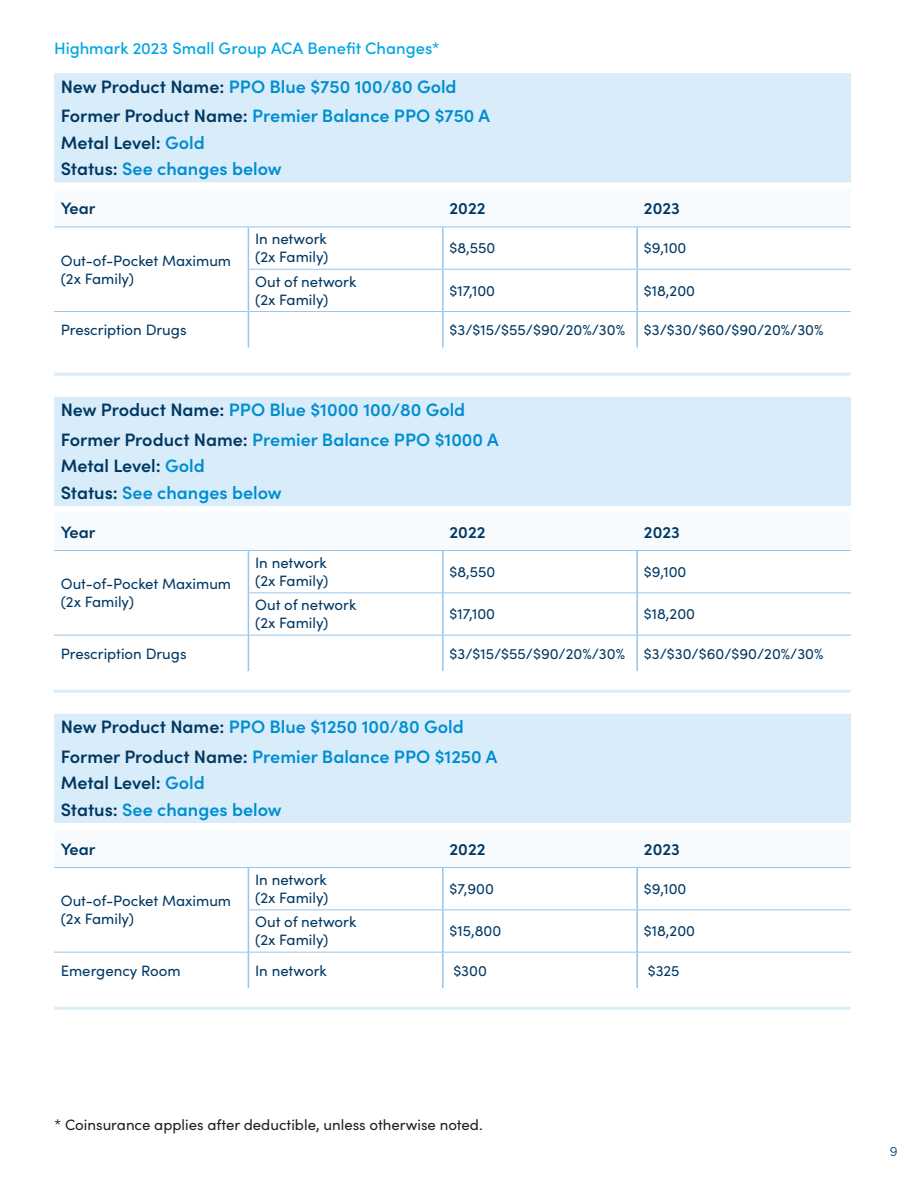
<style>
.page{position:relative;width:918px;height:1188px;background:#fff}
.page>*{position:absolute;margin:0;border:0;box-sizing:border-box;transform-origin:0 0}
.t1{font:600 18px "Sofia Pro";color:#008dd1}
.t2{font:600 18px "Sofia Pro";letter-spacing:-.005em;color:#003863}
.t3{font:500 16.5px "Sofia Pro";color:#00a5e3}
.Main_Body_Cell_1{font:600 16.5px "Sofia Pro";color:#003863}
.Main_Body_Cell_1-2{font:15px/18px "Sofia Pro";color:#003863}
.t4{font:15px "Sofia Pro";color:#231f20}
.t5{font:300 13.5px "Sofia Pro";color:#003863}
.s1{color:#003863}
.s2{color:#008dd1}
</style>
<div class="page">
<div style="left:54px;top:73px;width:797px;height:109px;background:#d8edf9"></div>
<svg style="left:54px;top:226px;width:797px;height:1px"></svg>
<hr style="left:249px;top:269px;width:193px;height:1px;background:#98c5e9">
<hr style="left:444px;top:269px;width:192px;height:1px;background:#98c5e9">
<hr style="left:638px;top:269px;width:213px;height:1px;background:#98c5e9">
<hr style="left:54px;top:311px;width:194px;height:1px;background:#98c5e9">
<hr style="left:249px;top:311px;width:193px;height:1px;background:#98c5e9">
<hr style="left:444px;top:311px;width:192px;height:1px;background:#98c5e9">
<hr style="left:638px;top:311px;width:213px;height:1px;background:#98c5e9">
<hr style="left:248px;top:227px;width:1px;height:42px;background:#98c5e9">
<hr style="left:442px;top:227px;width:2px;height:42px;background:#98c5e9">
<hr style="left:248px;top:269px;width:1px;height:43px;background:#98c5e9">
<hr style="left:442px;top:269px;width:2px;height:43px;background:#98c5e9">
<hr style="left:248px;top:312px;width:1px;height:36px;background:#98c5e9">
<hr style="left:442px;top:312px;width:2px;height:36px;background:#98c5e9">
<hr style="left:636px;top:227px;width:2px;height:42px;background:#98c5e9">
<hr style="left:636px;top:269px;width:2px;height:43px;background:#98c5e9">
<hr style="left:636px;top:312px;width:2px;height:36px;background:#98c5e9">
<hr style="left:54px;top:227px;width:194px;height:1px;background:#98c5e9">
<hr style="left:248px;top:227px;width:195px;height:1px;background:#98c5e9">
<hr style="left:443px;top:227px;width:194px;height:1px;background:#98c5e9">
<hr style="left:637px;top:227px;width:214px;height:1px;background:#98c5e9">
<hr style="left:54px;top:373px;width:796px;height:3px;background:#d9edf9">
<div style="left:54px;top:397px;width:797px;height:109px;background:#d8edf9"></div>
<hr style="left:249px;top:592px;width:193px;height:1px;background:#98c5e9">
<hr style="left:444px;top:592px;width:192px;height:1px;background:#98c5e9">
<hr style="left:638px;top:592px;width:213px;height:1px;background:#98c5e9">
<hr style="left:54px;top:635px;width:194px;height:1px;background:#98c5e9">
<hr style="left:249px;top:635px;width:193px;height:1px;background:#98c5e9">
<hr style="left:444px;top:635px;width:192px;height:1px;background:#98c5e9">
<hr style="left:638px;top:635px;width:213px;height:1px;background:#98c5e9">
<hr style="left:248px;top:551px;width:1px;height:42px;background:#98c5e9">
<hr style="left:442px;top:551px;width:2px;height:42px;background:#98c5e9">
<hr style="left:248px;top:593px;width:1px;height:42px;background:#98c5e9">
<hr style="left:442px;top:593px;width:2px;height:42px;background:#98c5e9">
<hr style="left:248px;top:635px;width:1px;height:36px;background:#98c5e9">
<hr style="left:442px;top:635px;width:2px;height:36px;background:#98c5e9">
<hr style="left:636px;top:551px;width:2px;height:42px;background:#98c5e9">
<hr style="left:636px;top:593px;width:2px;height:42px;background:#98c5e9">
<hr style="left:636px;top:635px;width:2px;height:36px;background:#98c5e9">
<hr style="left:54px;top:550px;width:194px;height:1px;background:#98c5e9">
<hr style="left:248px;top:550px;width:195px;height:1px;background:#98c5e9">
<hr style="left:443px;top:550px;width:194px;height:1px;background:#98c5e9">
<hr style="left:637px;top:550px;width:214px;height:1px;background:#98c5e9">
<hr style="left:54px;top:690px;width:796px;height:3px;background:#d9edf9">
<div style="left:54px;top:714px;width:797px;height:109px;background:#d8edf9"></div>
<hr style="left:249px;top:909px;width:193px;height:1px;background:#98c5e9">
<hr style="left:444px;top:909px;width:192px;height:1px;background:#98c5e9">
<hr style="left:638px;top:909px;width:213px;height:1px;background:#98c5e9">
<hr style="left:54px;top:952px;width:194px;height:1px;background:#98c5e9">
<hr style="left:249px;top:952px;width:193px;height:1px;background:#98c5e9">
<hr style="left:444px;top:952px;width:192px;height:1px;background:#98c5e9">
<hr style="left:638px;top:952px;width:213px;height:1px;background:#98c5e9">
<hr style="left:248px;top:868px;width:1px;height:42px;background:#98c5e9">
<hr style="left:442px;top:868px;width:2px;height:42px;background:#98c5e9">
<hr style="left:248px;top:910px;width:1px;height:42px;background:#98c5e9">
<hr style="left:442px;top:910px;width:2px;height:42px;background:#98c5e9">
<hr style="left:248px;top:952px;width:1px;height:36px;background:#98c5e9">
<hr style="left:442px;top:952px;width:2px;height:36px;background:#98c5e9">
<hr style="left:636px;top:868px;width:2px;height:42px;background:#98c5e9">
<hr style="left:636px;top:910px;width:2px;height:42px;background:#98c5e9">
<hr style="left:636px;top:952px;width:2px;height:36px;background:#98c5e9">
<hr style="left:54px;top:867px;width:194px;height:1px;background:#98c5e9">
<hr style="left:248px;top:867px;width:195px;height:1px;background:#98c5e9">
<hr style="left:443px;top:867px;width:194px;height:1px;background:#98c5e9">
<hr style="left:637px;top:867px;width:214px;height:1px;background:#98c5e9">
<hr style="left:54px;top:1007px;width:796px;height:3px;background:#d9edf9">
<p class="t3" style="left:54px;top:36px;width:387px">Highmark 2023 Small Group ACA Benefit Changes*</p>
<p class="t1" style="left:61px;top:73px;width:397px"><span class="s1">New Product Name:</span> PPO Blue $750 100/80 Gold</p>
<p class="t1" style="left:61px;top:102px;width:431px"><span class="s1">Former Product Name:</span> Premier Balance PPO $750 A</p>
<p class="t2" style="left:61px;top:129px;width:146px">Metal Level: <span class="s2">Gold</span></p>
<p class="t1" style="left:61px;top:155px;width:223px"><span class="s1">Status:</span> See changes below</p>
<p class="Main_Body_Cell_1" style="left:61px;top:196px;width:36px">Year</p>
<p class="Main_Body_Cell_1" style="left:450px;top:196px;width:38px">2022</p>
<p class="Main_Body_Cell_1" style="left:644px;top:196px;width:37px">2023</p>
<p class="Main_Body_Cell_1-2" style="left:61px;top:251px;width:172px">Out-of-Pocket Maximum (2x Family)</p>
<p class="Main_Body_Cell_1-2" style="left:255px;top:229px;width:75px">In network (2x Family)</p>
<p class="Main_Body_Cell_1-2" style="left:450px;top:238px;width:47px">$8,550</p>
<p class="Main_Body_Cell_1-2" style="left:644px;top:238px;width:44px">$9,100</p>
<p class="Main_Body_Cell_1-2" style="left:255px;top:272px;width:103px">Out of network (2x Family)</p>
<p class="Main_Body_Cell_1-2" style="left:450px;top:281px;width:47px">$17,100</p>
<p class="Main_Body_Cell_1-2" style="left:644px;top:281px;width:53px">$18,200</p>
<p class="Main_Body_Cell_1-2" style="left:61px;top:320px;width:127px">Prescription Drugs</p>
<p class="Main_Body_Cell_1-2" style="left:450px;top:320px;width:177px">$3/$15/$55/$90/20%/30%</p>
<p class="Main_Body_Cell_1-2" style="left:644px;top:320px;width:181px">$3/$30/$60/$90/20%/30%</p>
<p class="t1" style="left:61px;top:397px;width:406px"><span class="s1">New Product Name:</span> PPO Blue $1000 100/80 Gold</p>
<p class="t1" style="left:61px;top:426px;width:439px"><span class="s1">Former Product Name:</span> Premier Balance PPO $1000 A</p>
<p class="t2" style="left:61px;top:452px;width:146px">Metal Level: <span class="s2">Gold</span></p>
<p class="t1" style="left:61px;top:479px;width:223px"><span class="s1">Status:</span> See changes below</p>
<p class="Main_Body_Cell_1" style="left:61px;top:519px;width:36px">Year</p>
<p class="Main_Body_Cell_1" style="left:450px;top:519px;width:38px">2022</p>
<p class="Main_Body_Cell_1" style="left:644px;top:519px;width:37px">2023</p>
<p class="Main_Body_Cell_1-2" style="left:61px;top:574px;width:172px">Out-of-Pocket Maximum (2x Family)</p>
<p class="Main_Body_Cell_1-2" style="left:255px;top:553px;width:75px">In network (2x Family)</p>
<p class="Main_Body_Cell_1-2" style="left:450px;top:562px;width:47px">$8,550</p>
<p class="Main_Body_Cell_1-2" style="left:644px;top:562px;width:44px">$9,100</p>
<p class="Main_Body_Cell_1-2" style="left:255px;top:595px;width:103px">Out of network (2x Family)</p>
<p class="Main_Body_Cell_1-2" style="left:450px;top:604px;width:47px">$17,100</p>
<p class="Main_Body_Cell_1-2" style="left:644px;top:604px;width:53px">$18,200</p>
<p class="Main_Body_Cell_1-2" style="left:61px;top:644px;width:127px">Prescription Drugs</p>
<p class="Main_Body_Cell_1-2" style="left:450px;top:644px;width:177px">$3/$15/$55/$90/20%/30%</p>
<p class="Main_Body_Cell_1-2" style="left:644px;top:644px;width:181px">$3/$30/$60/$90/20%/30%</p>
<p class="t1" style="left:61px;top:714px;width:405px"><span class="s1">New Product Name:</span> PPO Blue $1250 100/80 Gold</p>
<p class="t1" style="left:61px;top:743px;width:438px"><span class="s1">Former Product Name:</span> Premier Balance PPO $1250 A</p>
<p class="t2" style="left:61px;top:769px;width:146px">Metal Level: <span class="s2">Gold</span></p>
<p class="t1" style="left:61px;top:796px;width:223px"><span class="s1">Status:</span> See changes below</p>
<p class="Main_Body_Cell_1" style="left:61px;top:836px;width:36px">Year</p>
<p class="Main_Body_Cell_1" style="left:450px;top:836px;width:38px">2022</p>
<p class="Main_Body_Cell_1" style="left:644px;top:836px;width:37px">2023</p>
<p class="Main_Body_Cell_1-2" style="left:61px;top:891px;width:172px">Out-of-Pocket Maximum (2x Family)</p>
<p class="Main_Body_Cell_1-2" style="left:255px;top:870px;width:75px">In network (2x Family)</p>
<p class="Main_Body_Cell_1-2" style="left:450px;top:879px;width:46px">$7,900</p>
<p class="Main_Body_Cell_1-2" style="left:644px;top:879px;width:44px">$9,100</p>
<p class="Main_Body_Cell_1-2" style="left:255px;top:912px;width:103px">Out of network (2x Family)</p>
<p class="Main_Body_Cell_1-2" style="left:450px;top:921px;width:53px">$15,800</p>
<p class="Main_Body_Cell_1-2" style="left:644px;top:921px;width:53px">$18,200</p>
<p class="Main_Body_Cell_1-2" style="left:61px;top:961px;width:122px">Emergency Room</p>
<p class="Main_Body_Cell_1-2" style="left:255px;top:961px;width:73px">In network</p>
<p class="Main_Body_Cell_1-2" style="left:453px;top:961px;width:35px">$300</p>
<p class="Main_Body_Cell_1-2" style="left:648px;top:961px;width:33px">$325</p>
<p class="t4" style="left:54px;top:1114px;width:430px">* Coinsurance applies after deductible, unless otherwise noted.</p>
<p class="t5" style="left:890px;top:1141px;width:9px">9</p>
</div>
